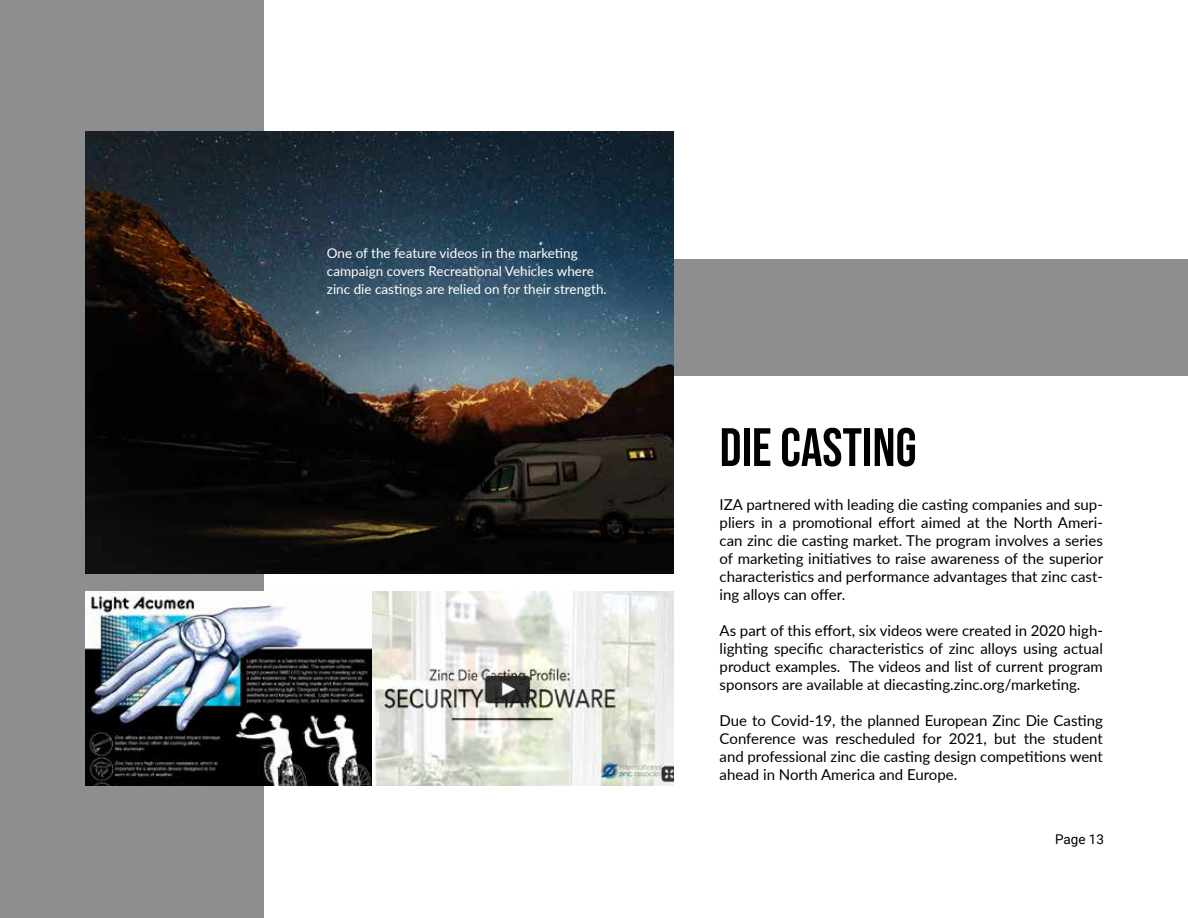
<style>
.page{position:relative;width:1188px;height:918px;background:#fff}
.page>*{position:absolute;margin:0;border:0;box-sizing:border-box;transform-origin:0 0}
.t1{font:54px "Bebas Neue";color:#000}
.t2{font:15px/18px "Lato";color:#000;text-align:justify}
.t3{font:13.5px/18px "Lato";color:#fff}
.t4{font:13.5px "Roboto";color:#000}
</style>
<div class="page">
<div style="left:0;top:0;width:264px;height:918px;background:#8d8e90"></div>
<div style="left:674px;top:259px;width:514px;height:117px;background:#8d8e90"></div>
<img style="left:85px;top:132px;width:589px;height:442px">
<img style="left:85px;top:591px;width:589px;height:195px">
<p class="t3" style="left:327px;top:244px;width:281px">One of the feature videos in the marketing campaign covers Recreational Vehicles where zinc die castings are relied on for their strength.</p>
<h1 class="t1" style="left:720px;top:417px;width:198px">DIE CASTING</h1>
<p class="t2" style="left:720px;top:495px;width:385px">IZA partnered with leading die casting companies and sup&shy;pliers in a promotional effort aimed at the North Ameri&shy;can zinc die casting market. The program involves a series of marketing initiatives to raise awareness of the superior characteristics and performance advantages that zinc cast&shy;ing alloys can offer.</p>
<p class="t2" style="left:720px;top:621px;width:385px">As part of this effort, six videos were created in 2020 high&shy;lighting specific characteristics of zinc alloys using actual product examples. The videos and list of current program sponsors are available at diecasting.zinc.org/marketing.</p>
<p class="t2" style="left:720px;top:711px;width:385px">Due to Covid-19, the planned European Zinc Die Casting Conference was rescheduled for 2021, but the student and professional zinc die casting design competitions went ahead in North America and Europe.</p>
<p class="t4" style="left:1055px;top:830px;width:51px">Page 13</p>
</div>
